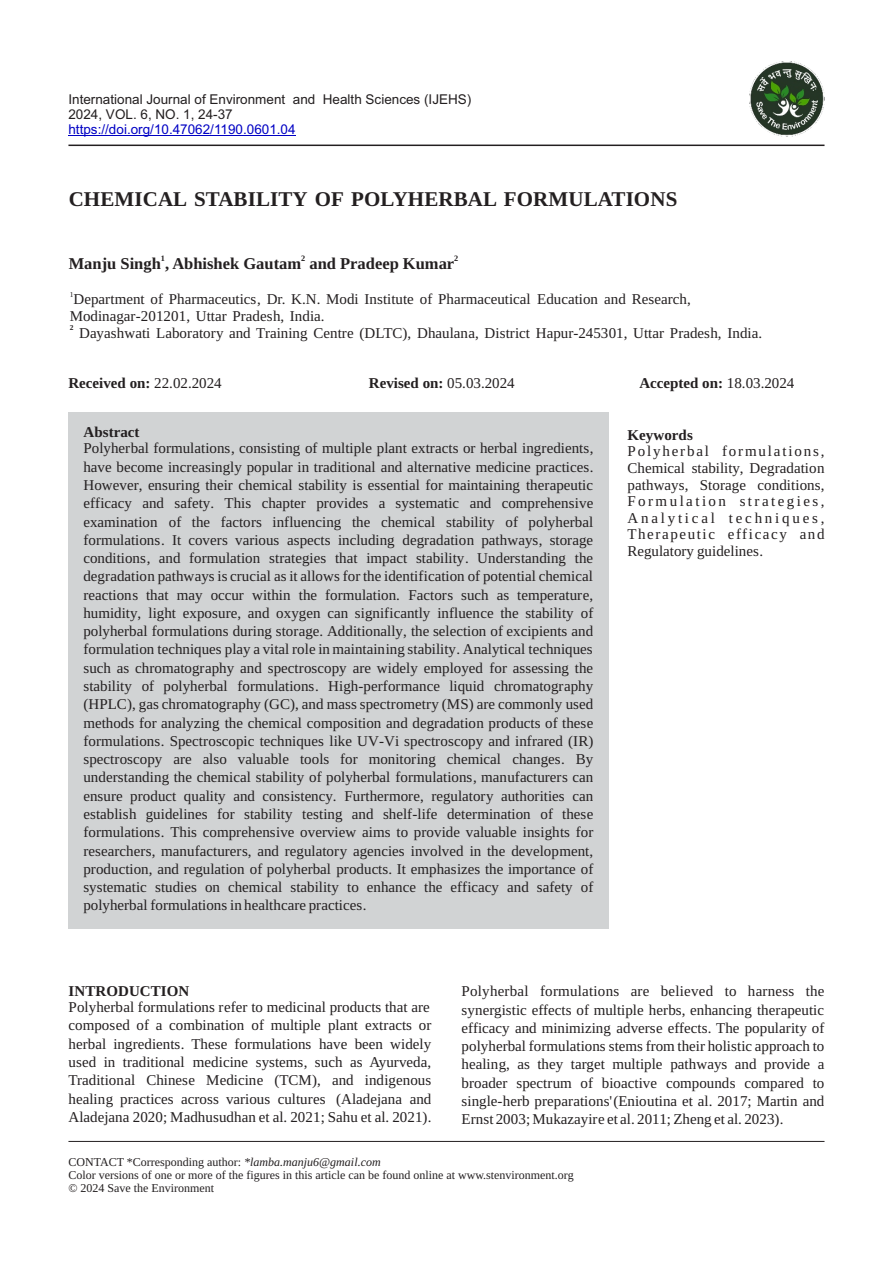
<style>
.page{position:relative;width:893px;height:1263px;background:#fff}
.page>*{position:absolute;margin:0;border:0;box-sizing:border-box;transform-origin:0 0}
.t1{font:700 21px "Liberation Serif";letter-spacing:.005em;color:#231f20}
.t2{font:700 16.5px "Liberation Serif";color:#231f20}
.t3{font:15px/18.3px "Tinos";color:#231f20;text-align:justify}
.t4{font:15px/18.3px "Liberation Serif";color:#231f20;text-align:justify}
.t5{font:700 15px "Liberation Serif";color:#231f20}
.t6{font:13.5px/15.1px "Arial";color:#231f20}
.t7{font:13.5px "Arial";color:#0000c4}
.t8{font:12px/13.4px "Liberation Serif";color:#231f20}
.t9{font:700 8.25px "Liberation Serif";color:#231f20}
.t10{font:7.5px "Liberation Serif";color:#231f20}
.t11{font:700 7.5px "Liberation Serif";color:#231f20}
.s1{font-weight:400}
.s2{font-style:italic}
</style>
<div class="page">
<hr style="left:68px;top:135px;width:228px;height:1px;background:#0000c4">
<hr style="left:68px;top:145px;width:756px;height:1px;background:#231f20">
<div style="left:68px;top:412px;width:540px;height:516px;background:#d1d3d4"></div>
<hr style="left:68px;top:1141px;width:756px;height:1px;background:#231f20">
<img style="left:750px;top:61px;width:74px;height:75px">
<p class="t6" style="left:68px;top:93px;width:404px">International Journal of Environment and Health Sciences (IJEHS)<br>2024, VOL. 6, NO. 1, 24-37</p>
<p class="t7" style="left:68px;top:124px;width:229px">https://doi.org/10.47062/1190.0601.04</p>
<h1 class="t1" style="left:69px;top:192px;width:610px">CHEMICAL STABILITY OF POLYHERBAL FORMULATIONS</h1>
<p class="t9" style="left:161px;top:255px;width:6px">1</p>
<p class="t9" style="left:301px;top:255px;width:6px">2</p>
<p class="t9" style="left:454px;top:255px;width:6px">2</p>
<p class="t2" style="left:69px;top:258px;width:387px">Manju Singh , Abhishek Gautam and Pradeep Kumar</p>
<p class="t10" style="left:70px;top:292px;width:5px">1</p>
<p class="t4" style="left:70px;top:292px;width:623px;line-height:16.6px">Department of Pharmaceutics, Dr. K.N. Modi Institute of Pharmaceutical Education and Research,<br>Modinagar-201201, Uttar Pradesh, India.</p>
<p class="t11" style="left:70px;top:325px;width:5px">2</p>
<p class="t4" style="left:79px;top:325px;width:684px">Dayashwati Laboratory and Training Centre (DLTC), Dhaulana, District Hapur-245301, Uttar Pradesh, India.</p>
<p class="t5" style="left:68px;top:377px;width:155px">Received on: <span class="s1">22.02.2024</span></p>
<p class="t5" style="left:369px;top:377px;width:147px">Revised on: <span class="s1">05.03.2024</span></p>
<p class="t5" style="left:639px;top:377px;width:156px">Accepted on: <span class="s1">18.03.2024</span></p>
<p class="t5" style="left:627px;top:430px;width:67px">Keywords</p>
<p class="t4" style="left:627px;top:444px;width:199px;line-height:16.6px">Polyherbal formulations, Chemical stability, Degradation pathways, Storage conditions, Formulation strategies, Analytical techniques, Therapeutic efficacy and Regulatory guidelines.</p>
<p class="t5" style="left:83px;top:427px;width:58px">Abstract</p>
<p class="t3" style="left:83px;top:441px;width:512px">Polyherbal formulations, consisting of multiple plant extracts or herbal ingredients, have become increasingly popular in traditional and alternative medicine practices.<br>However, ensuring their chemical stability is essential for maintaining therapeutic efficacy and safety. This chapter provides a systematic and comprehensive examination of the factors influencing the chemical stability of polyherbal formulations. It covers various aspects including degradation pathways, storage conditions, and formulation strategies that impact stability. Understanding the degradation pathways is crucial as it allows for the identification of potential chemical reactions that may occur within the formulation. Factors such as temperature, humidity, light exposure, and oxygen can significantly influence the stability of polyherbal formulations during storage. Additionally, the selection of excipients and formulation techniques play a vital role in maintaining stability. Analytical techniques such as chromatography and spectroscopy are widely employed for assessing the stability of polyherbal formulations. High-performance liquid chromatography (HPLC), gas chromatography (GC), and mass spectrometry (MS) are commonly used methods for analyzing the chemical composition and degradation products of these formulations. Spectroscopic techniques like UV-Vi spectroscopy and infrared (IR) spectroscopy are also valuable tools for monitoring chemical changes. By understanding the chemical stability of polyherbal formulations, manufacturers can ensure product quality and consistency. Furthermore, regulatory authorities can establish guidelines for stability testing and shelf-life determination of these formulations. This comprehensive overview aims to provide valuable insights for researchers, manufacturers, and regulatory agencies involved in the development, production, and regulation of polyherbal products. It emphasizes the importance of systematic studies on chemical stability to enhance the efficacy and safety of polyherbal formulations in healthcare practices.</p>
<p class="t5" style="left:69px;top:985px;width:122px">INTRODUCTION</p>
<p class="t4" style="left:69px;top:999px;width:364px">Polyherbal formulations refer to medicinal products that are composed of a combination of multiple plant extracts or herbal ingredients. These formulations have been widely used in traditional medicine systems, such as Ayurveda, Traditional Chinese Medicine (TCM), and indigenous healing practices across various cultures (Aladejana and Aladejana 2020; Madhusudhan et al. 2021; Sahu et al. 2021).</p>
<p class="t4" style="left:462px;top:983px;width:364px">Polyherbal formulations are believed to harness the synergistic effects of multiple herbs, enhancing therapeutic efficacy and minimizing adverse effects. The popularity of polyherbal formulations stems from their holistic approach to healing, as they target multiple pathways and provide a broader spectrum of bioactive compounds compared to single-herb preparations'(Enioutina et al. 2017; Martin and Ernst 2003; Mukazayire et al. 2011; Zheng et al. 2023).</p>
<p class="t8" style="left:68px;top:1156px;width:507px">CONTACT *Corresponding author: <span class="s2">*lamba.manju6@gmail.com<br></span>Color versions of one or more of the figures in this article can be found online at www.stenvironment.org © 2024 Save the Environment</p>
</div>
